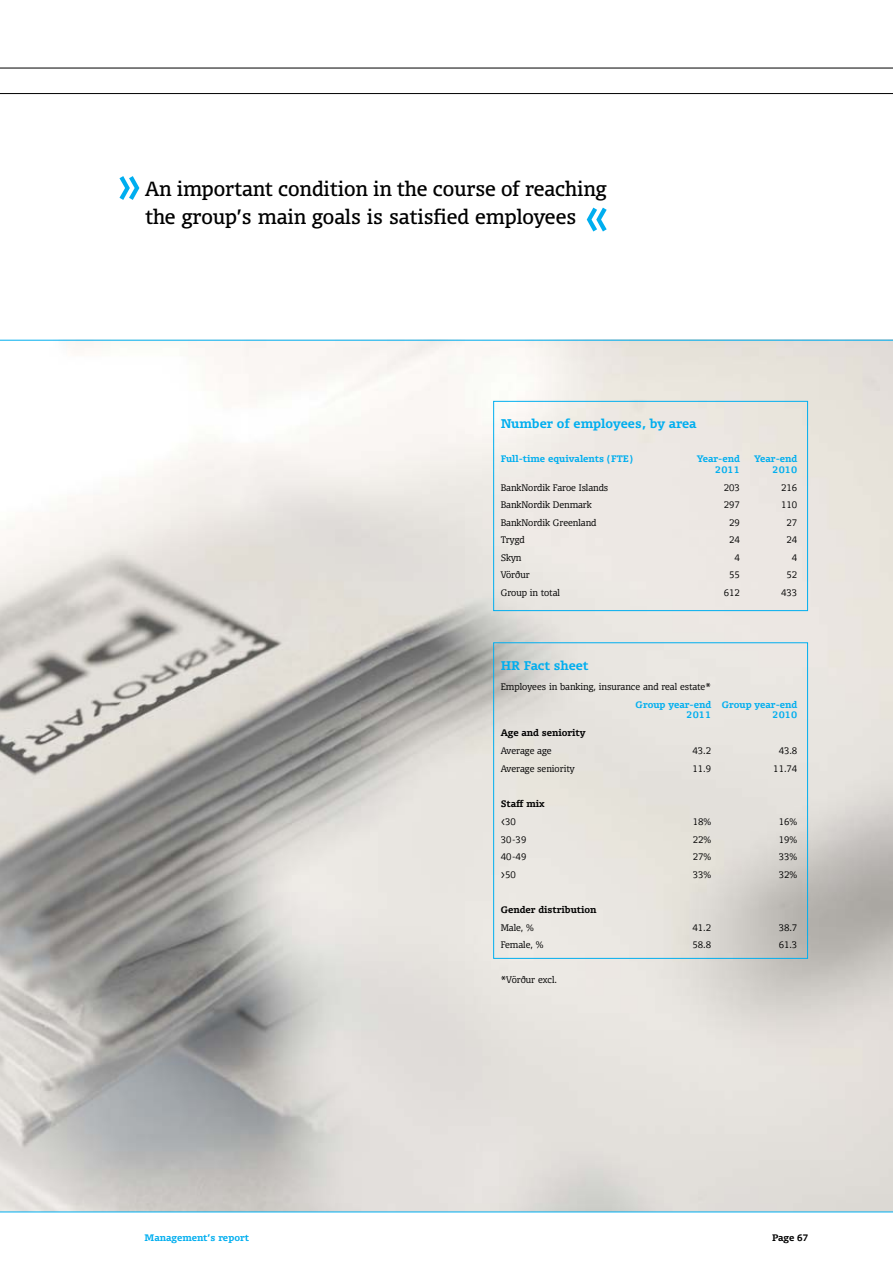
<style>
.page{position:relative;width:893px;height:1263px;background:#fff}
.page>*{position:absolute;margin:0;border:0;box-sizing:border-box;transform-origin:0 0}
.t1{font:19.5px/28.5px "FF Olsen LF Regular FB";color:#000}
.t2{font:12px "FF Olsen TF Bold FB";color:#00aeef}
.t3{font:9px "FF Olsen TF Light FB";color:#000}
.t4{font:9px/10.8px "FF Olsen TF Bold FB";color:#00aeef;text-align:right}
.t5{font:9px "FF Olsen TF Bold FB";color:#000}
.t6{font:9px "FF Olsen LF Bold FB";color:#00aeef}
.t7{font:9px "FF Olsen LF Bold FB";color:#000}
</style>
<div class="page">
<img style="left:0;top:341px;width:893px;height:870px">
<svg style="left:119px;top:176px;width:20px;height:24px"></svg>
<svg style="left:587px;top:208px;width:20px;height:23px"></svg>
<div style="left:493px;top:401px;width:315px;height:210px;border:1px solid #00aeef"></div>
<div style="left:493px;top:642px;width:315px;height:317px;border:1px solid #00aeef"></div>
<hr style="left:0;top:68px;width:893px;height:1px;background:#000">
<hr style="left:0;top:93px;width:893px;height:1px;background:#000">
<hr style="left:0;top:340px;width:893px;height:1px;background:#00aeef">
<hr style="left:0;top:1211px;width:893px;height:1px;background:#00aeef">
<h1 class="t1" style="left:145px;top:174px;width:463px">An important condition in the course of reaching the group’s main goals is satisfied employees</h1>
<h2 class="t2" style="left:501px;top:416px;width:197px">Number of employees, by area</h2>
<p class="t4" style="left:501px;top:453px;width:134px">Full-time equivalents (FTE)</p>
<p class="t4" style="left:697px;top:453px;width:45px">Year-end<br>2011</p>
<p class="t4" style="left:754px;top:453px;width:45px">Year-end<br>2010</p>
<p class="t3" style="left:501px;top:482px;width:109px">BankNordik Faroe Islands</p>
<p class="t3" style="left:724px;top:482px;width:18px">203</p>
<p class="t3" style="left:781px;top:482px;width:18px">216</p>
<p class="t3" style="left:501px;top:499px;width:93px">BankNordik Denmark</p>
<p class="t3" style="left:724px;top:499px;width:18px">297</p>
<p class="t3" style="left:781px;top:499px;width:18px">110</p>
<p class="t3" style="left:501px;top:517px;width:97px">BankNordik Greenland</p>
<p class="t3" style="left:729px;top:517px;width:12px">29</p>
<p class="t3" style="left:787px;top:517px;width:12px">27</p>
<p class="t3" style="left:501px;top:534px;width:26px">Trygd</p>
<p class="t3" style="left:729px;top:534px;width:12px">24</p>
<p class="t3" style="left:787px;top:534px;width:12px">24</p>
<p class="t3" style="left:501px;top:552px;width:22px">Skyn</p>
<p class="t3" style="left:734px;top:552px;width:7px">4</p>
<p class="t3" style="left:792px;top:552px;width:7px">4</p>
<p class="t3" style="left:501px;top:569px;width:31px">Vörður</p>
<p class="t3" style="left:729px;top:569px;width:12px">55</p>
<p class="t3" style="left:787px;top:569px;width:12px">52</p>
<p class="t3" style="left:501px;top:587px;width:61px">Group in total</p>
<p class="t3" style="left:724px;top:587px;width:18px">612</p>
<p class="t3" style="left:781px;top:587px;width:18px">433</p>
<h2 class="t2" style="left:501px;top:657px;width:89px">HR Fact sheet</h2>
<p class="t3" style="left:501px;top:681px;width:212px">Employees in banking, insurance and real estate*</p>
<p class="t4" style="left:636px;top:699px;width:77px">Group year-end<br>2011</p>
<p class="t4" style="left:722px;top:699px;width:77px">Group year-end<br>2010</p>
<p class="t5" style="left:501px;top:727px;width:86px">Age and seniority</p>
<p class="t3" style="left:501px;top:745px;width:53px">Average age</p>
<p class="t3" style="left:693px;top:745px;width:20px">43.2</p>
<p class="t3" style="left:779px;top:745px;width:20px">43.8</p>
<p class="t3" style="left:501px;top:763px;width:75px">Average seniority</p>
<p class="t3" style="left:693px;top:763px;width:20px">11.9</p>
<p class="t3" style="left:773px;top:763px;width:25px">11.74</p>
<p class="t5" style="left:501px;top:798px;width:45px">Staff mix</p>
<p class="t3" style="left:501px;top:816px;width:17px">&lt;30</p>
<p class="t3" style="left:693px;top:816px;width:20px">18%</p>
<p class="t3" style="left:779px;top:816px;width:20px">16%</p>
<p class="t3" style="left:501px;top:833px;width:27px">30-39</p>
<p class="t3" style="left:693px;top:833px;width:20px">22%</p>
<p class="t3" style="left:779px;top:833px;width:20px">19%</p>
<p class="t3" style="left:501px;top:851px;width:27px">40-49</p>
<p class="t3" style="left:693px;top:851px;width:20px">27%</p>
<p class="t3" style="left:779px;top:851px;width:20px">33%</p>
<p class="t3" style="left:501px;top:868px;width:17px">&gt;50</p>
<p class="t3" style="left:693px;top:868px;width:20px">33%</p>
<p class="t3" style="left:779px;top:868px;width:20px">32%</p>
<p class="t5" style="left:501px;top:904px;width:97px">Gender distribution</p>
<p class="t3" style="left:501px;top:922px;width:35px">Male, %</p>
<p class="t3" style="left:693px;top:922px;width:20px">41.2</p>
<p class="t3" style="left:779px;top:922px;width:20px">38.7</p>
<p class="t3" style="left:501px;top:939px;width:44px">Female, %</p>
<p class="t3" style="left:693px;top:939px;width:20px">58.8</p>
<p class="t3" style="left:779px;top:939px;width:20px">61.3</p>
<p class="t3" style="left:501px;top:974px;width:58px">*Vörður excl.</p>
<p class="t6" style="left:145px;top:1231px;width:106px">Management’s report</p>
<p class="t7" style="left:772px;top:1231px;width:37px">Page 67</p>
</div>
